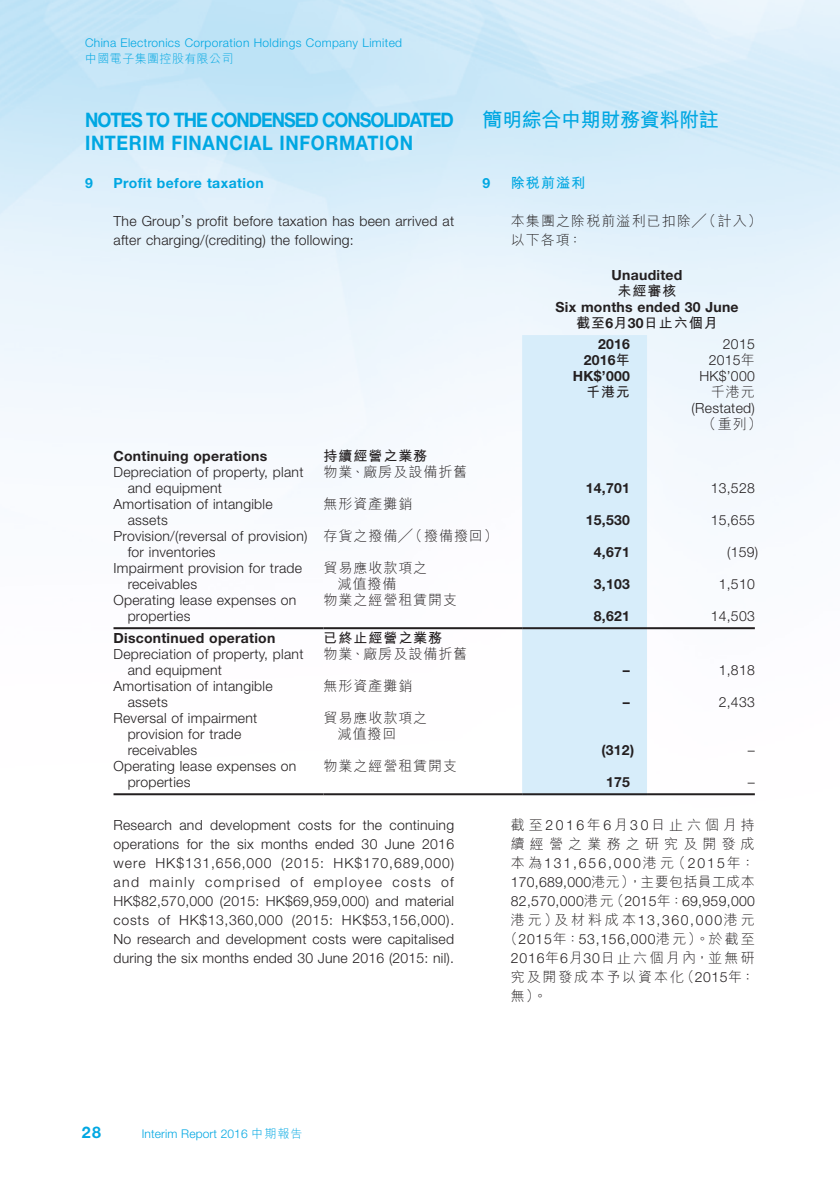
<style>
.page{position:relative;width:840px;height:1191px;background:#fff}
.page>*{position:absolute;margin:0;border:0;box-sizing:border-box;transform-origin:0 0}
.t1{font:700 20px "Helvetica Neue LT Std";letter-spacing:-.05em;color:#00a7e2;scale:.9 1}
.t2{font:700 20px "Helvetica Neue LT Std";letter-spacing:.035em;color:#00a7e2;scale:.9 1}
.t3{font:700 20px "M Hei HK";letter-spacing:-.015em;color:#00a7e2}
.t4{font:700 16px "Helvetica Neue LT Std";color:#00a7e2}
.Notes{font:300 14px/16px "Helvetica Neue LT Std";letter-spacing:.02em;color:#231f20}
.Notes-2{font:700 14px "Helvetica Neue LT Std";letter-spacing:.02em;color:#231f20}
.Notes-3{font:300 14px/16px "M Hei HK";letter-spacing:.07em;color:#231f20}
.Notes-4{font:700 14px "M Hei HK";letter-spacing:.07em;color:#231f20}
.C_Notes{font:300 14px "Helvetica Neue LT Std";letter-spacing:.025em;color:#231f20}
.C_Notes-2{font:300 14px "Helvetica Neue LT Std";letter-spacing:.055em;color:#231f20}
.C_Notes-3{font:300 14px "M Hei HK";letter-spacing:.02em;color:#231f20}
.C_Notes-4{font:300 14px/19px "M Hei HK";letter-spacing:.08em;color:#231f20}
.C_Notes-5{font:300 14px "Helvetica Neue LT Std";letter-spacing:.135em;color:#231f20}
.C_Notes-6{font:300 14px "M Hei HK";letter-spacing:.135em;color:#231f20}
.Notes_HD1{font:700 14px "Helvetica Neue LT Std";letter-spacing:.03em;color:#00a7e2}
.C_Notes-7{font:300 14px "M Hei HK";letter-spacing:.215em;color:#231f20}
.C_Notes-8{font:300 14px "M Hei HK";letter-spacing:.16em;color:#231f20}
.C_Notes-9{font:300 14px "M Hei HK";letter-spacing:.285em;color:#231f20}
.C_Notes-10{font:300 14px "M Hei HK";letter-spacing:.37em;color:#231f20}
.C_Notes_HD1{font:700 14px "M Hei HK";letter-spacing:.08em;color:#00a7e2}
.C_Notes_HD1-2{font:700 14px "Helvetica Neue LT Std";color:#00a7e2}
.t5{font:300 12px "Helvetica Neue LT Std";letter-spacing:.03em;color:#00a7e2}
.t6{font:300 12px "Helvetica Neue LT Std";letter-spacing:.01em;color:#00a7e2}
.t7{font:300 12px "M Hei HK";letter-spacing:.035em;color:#00a7e2}
.s1{font-family:"Helvetica Neue LT Std"}
.s2{font-family:"M Hei HK"}
</style>
<div class="page">
<img style="left:0;top:0;width:839px;height:796px">
<div style="left:522px;top:335px;width:124px;height:458px;background:#d7edfa"></div>
<hr style="left:113px;top:627px;width:210px;height:2px;background:#231f20">
<hr style="left:323px;top:627px;width:199px;height:2px;background:#231f20">
<hr style="left:522px;top:627px;width:124px;height:2px;background:#231f20">
<hr style="left:646px;top:627px;width:108px;height:2px;background:#231f20">
<hr style="left:113px;top:793px;width:210px;height:2px;background:#231f20">
<hr style="left:323px;top:793px;width:199px;height:2px;background:#231f20">
<hr style="left:522px;top:793px;width:124px;height:2px;background:#231f20">
<hr style="left:646px;top:793px;width:108px;height:2px;background:#231f20">
<p class="t5" style="left:85px;top:36px;width:318px">China Electronics Corporation Holdings Company Limited</p>
<p class="t7" style="left:85px;top:52px;width:150px">中國電子集團控股有限公司</p>
<h1 class="t1" style="left:85px;top:107px;width:411px">NOTES TO THE CONDENSED CONSOLIDATED</h1>
<h1 class="t3" style="left:482px;top:105px;width:238px">簡明綜合中期財務資料附註</h1>
<h1 class="t2" style="left:85px;top:130px;width:365px">INTERIM FINANCIAL INFORMATION</h1>
<p class="C_Notes_HD1-2" style="left:482px;top:174px;width:9px">9</p>
<p class="C_Notes_HD1" style="left:510px;top:172px;width:76px">除稅前溢利</p>
<p class="C_Notes-4" style="left:510px;top:211px;width:252px">本集團之除稅前溢利已扣除╱（計入）以下各項：</p>
<p class="Notes_HD1" style="left:85px;top:174px;width:9px">9</p>
<p class="Notes_HD1" style="left:113px;top:174px;width:152px">Profit before taxation</p>
<p class="Notes" style="left:113px;top:211px;width:342px;line-height:19px">The Group’s profit before taxation has been arrived at after charging/(crediting) the following:</p>
<p class="Notes-2" style="left:113px;top:448px;width:155px">Continuing operations</p>
<p class="Notes-4" style="left:323px;top:446px;width:105px">持續經營之業務</p>
<p class="Notes" style="left:128px;top:464px;width:177px;text-indent:-14px">Depreciation of property, plant and equipment</p>
<p class="Notes-3" style="left:323px;top:464px;width:145px">物業、廠房及設備折舊</p>
<p class="Notes" style="left:128px;top:496px;width:146px;text-indent:-14px">Amortisation of intangible assets</p>
<p class="Notes-3" style="left:323px;top:496px;width:90px">無形資產攤銷</p>
<p class="Notes" style="left:128px;top:528px;width:181px;text-indent:-14px">Provision/(reversal of provision) for inventories</p>
<p class="Notes-3" style="left:323px;top:528px;width:176px">存貨之撥備╱（撥備撥回）</p>
<p class="Notes" style="left:128px;top:560px;width:176px;text-indent:-14px">Impairment provision for trade receivables</p>
<p class="Notes-3" style="left:337px;top:560px;width:91px;text-indent:-14px">貿易應收款項之減值撥備</p>
<p class="Notes" style="left:128px;top:592px;width:170px;text-indent:-14px">Operating lease expenses on properties</p>
<p class="Notes-3" style="left:323px;top:592px;width:135px">物業之經營租賃開支</p>
<p class="Notes-2" style="left:113px;top:630px;width:163px">Discontinued operation</p>
<p class="Notes-4" style="left:323px;top:628px;width:120px">已終止經營之業務</p>
<p class="Notes" style="left:128px;top:646px;width:177px;text-indent:-14px">Depreciation of property, plant and equipment</p>
<p class="Notes-3" style="left:323px;top:646px;width:145px">物業、廠房及設備折舊</p>
<p class="Notes" style="left:128px;top:678px;width:146px;text-indent:-14px">Amortisation of intangible assets</p>
<p class="Notes-3" style="left:323px;top:678px;width:90px">無形資產攤銷</p>
<p class="Notes" style="left:128px;top:710px;width:131px;text-indent:-14px">Reversal of impairment provision for trade receivables</p>
<p class="Notes-3" style="left:337px;top:710px;width:91px;text-indent:-14px">貿易應收款項之減值撥回</p>
<p class="Notes" style="left:128px;top:758px;width:170px;text-indent:-14px">Operating lease expenses on properties</p>
<p class="Notes-3" style="left:323px;top:758px;width:135px">物業之經營租賃開支</p>
<p class="Notes" style="left:113px;top:815px;width:342px;line-height:19px;text-align:justify">Research and development costs for the continuing operations for the six months ended 30 June 2016 were HK$131,656,000 (2015: HK$170,689,000) and mainly comprised of employee costs of HK$82,570,000 (2015: HK$69,959,000) and material costs of HK$13,360,000 (2015: HK$53,156,000).<br>No research and development costs were capitalised during the six months ended 30 June 2016 (2015: nil).</p>
<p class="Notes-2" style="left:611px;top:266px;width:72px">Unaudited</p>
<p class="Notes-4" style="left:617px;top:280px;width:60px">未經審核</p>
<p class="Notes-2" style="left:555px;top:298px;width:184px">Six months ended 30 June</p>
<p class="Notes-4" style="left:576px;top:312px;width:143px">截至<span class="s1">6</span>月<span class="s1">30</span>日止六個月</p>
<p class="Notes-2" style="left:597px;top:336px;width:33px">2016</p>
<p class="Notes" style="left:722px;top:336px;width:33px">2015</p>
<p class="Notes-2" style="left:583px;top:352px;width:48px">2016<span class="s2">年</span></p>
<p class="Notes" style="left:708px;top:352px;width:48px">2015<span class="s2">年</span></p>
<p class="Notes-2" style="left:572px;top:368px;width:59px">HK$’000</p>
<p class="Notes" style="left:699px;top:368px;width:57px">HK$’000</p>
<p class="Notes-4" style="left:585px;top:382px;width:45px">千港元</p>
<p class="Notes-3" style="left:710px;top:384px;width:45px">千港元</p>
<p class="Notes" style="left:691px;top:400px;width:65px">(Restated)</p>
<p class="Notes-3" style="left:701px;top:416px;width:61px">（重列）</p>
<p class="Notes-2" style="left:585px;top:480px;width:46px">14,701</p>
<p class="Notes" style="left:710px;top:480px;width:46px">13,528</p>
<p class="Notes-2" style="left:585px;top:512px;width:46px">15,530</p>
<p class="Notes" style="left:710px;top:512px;width:46px">15,655</p>
<p class="Notes-2" style="left:593px;top:544px;width:38px">4,671</p>
<p class="Notes" style="left:726px;top:544px;width:33px">(159)</p>
<p class="Notes-2" style="left:593px;top:576px;width:38px">3,103</p>
<p class="Notes" style="left:718px;top:576px;width:38px">1,510</p>
<p class="Notes-2" style="left:593px;top:608px;width:38px">8,621</p>
<p class="Notes" style="left:710px;top:608px;width:46px">14,503</p>
<p class="Notes-2" style="left:622px;top:662px;width:8px">–</p>
<p class="Notes" style="left:718px;top:662px;width:38px">1,818</p>
<p class="Notes-2" style="left:622px;top:694px;width:8px">–</p>
<p class="Notes" style="left:718px;top:694px;width:38px">2,433</p>
<p class="Notes-2" style="left:601px;top:742px;width:34px">(312)</p>
<p class="Notes" style="left:747px;top:742px;width:8px">–</p>
<p class="Notes-2" style="left:605px;top:774px;width:25px">175</p>
<p class="Notes" style="left:747px;top:774px;width:8px">–</p>
<p class="C_Notes-9" style="left:510px;top:817px;width:245px">截至<span class="s1">2016</span>年<span class="s1">6</span>月<span class="s1">30</span>日止六個月持</p>
<p class="C_Notes-10" style="left:510px;top:836px;width:245px">續經營之業務之研究及開發成</p>
<p class="C_Notes-5" style="left:510px;top:854px;width:245px"><span class="s2">本為</span>131,656,000<span class="s2">港元（</span>2015<span class="s2">年：</span></p>
<p class="C_Notes-3" style="left:510px;top:874px;width:245px"><span class="s1">170,689,000</span>港元），主要包括員工成本</p>
<p class="C_Notes" style="left:510px;top:892px;width:245px">82,570,000<span class="s2">港元（</span>2015<span class="s2">年：</span>69,959,000</p>
<p class="C_Notes-7" style="left:510px;top:912px;width:245px">港元）及材料成本<span class="s1">13,360,000</span>港元</p>
<p class="C_Notes-2" style="left:503px;top:930px;width:252px"><span class="s2">（</span>2015<span class="s2">年：</span>53,156,000<span class="s2">港元）。於截至</span></p>
<p class="C_Notes-8" style="left:510px;top:950px;width:245px"><span class="s1">2016</span>年<span class="s1">6</span>月<span class="s1">30</span>日止六個月內，並無研</p>
<p class="C_Notes-6" style="left:510px;top:969px;width:245px">究及開發成本予以資本化（<span class="s1">2015</span>年：</p>
<p class="C_Notes-6" style="left:510px;top:988px;width:38px">無）。</p>
<p class="t4" style="left:82px;top:1122px;width:21px">28</p>
<p class="t6" style="left:142px;top:1126px;width:162px">Interim Report 2016 <span class="s2">中期報告</span></p>
</div>
